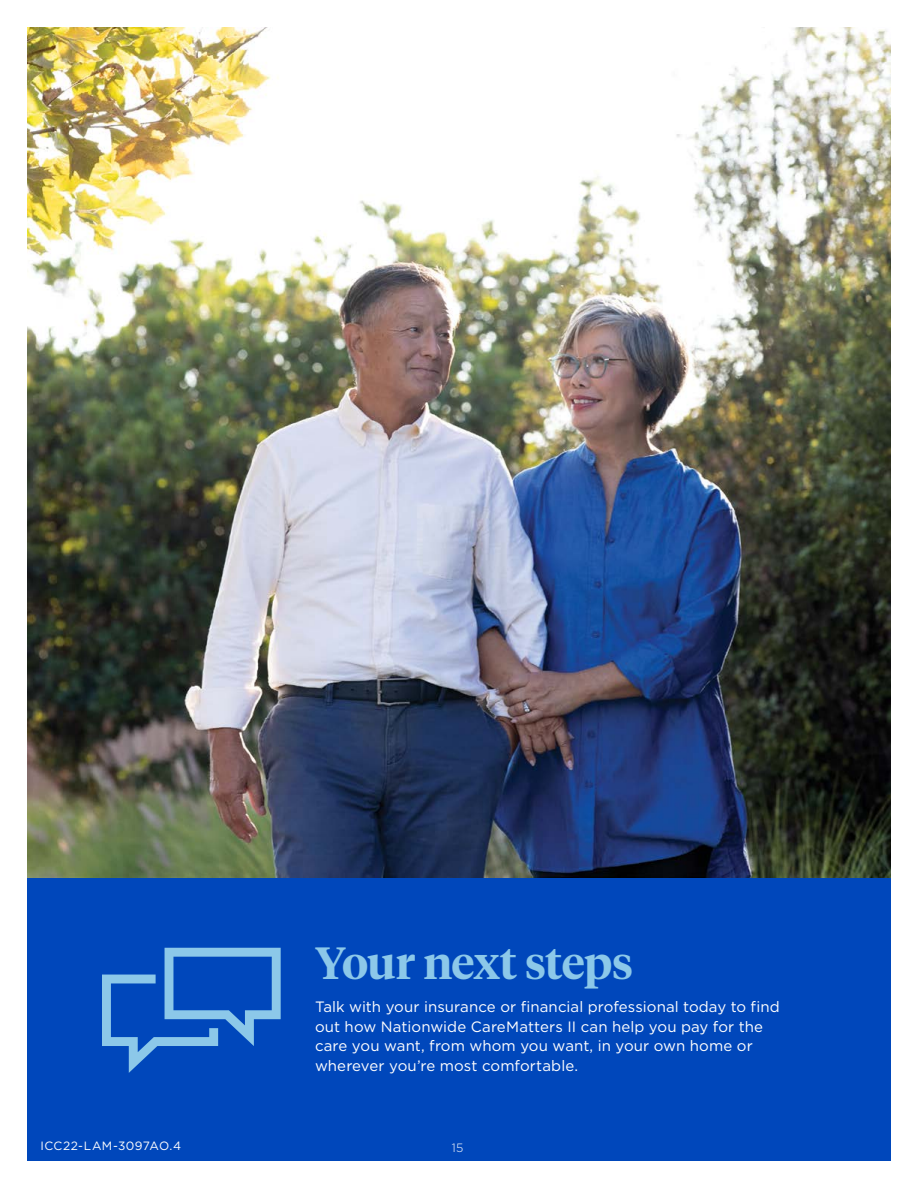
<style>
.page{position:relative;width:918px;height:1188px;background:#fff}
.page>*{position:absolute;margin:0;border:0;box-sizing:border-box;transform-origin:0 0}
.h1_inside{font:600 45px "Tiempos Headline";letter-spacing:-.015em;color:#8cc8e9}
.p_10_13_body{font:15px/19.5px "Gotham";letter-spacing:.005em;color:#fff}
.t1{font:12px "Gotham";letter-spacing:.04em;color:#fff}
.t2{font:300 12px "Gotham";color:#fff}
</style>
<div class="page">
<img style="left:27px;top:27px;width:864px;height:851px">
<div style="left:27px;top:878px;width:864px;height:283px;background:#0047bb"></div>
<svg style="left:102px;top:948px;width:179px;height:125px"></svg>
<h1 class="h1_inside" style="left:315px;top:932px;width:320px">Your next steps</h1>
<p class="p_10_13_body" style="left:315px;top:997px;width:466px">Talk with your insurance or financial professional today to find out how Nationwide CareMatters II can help you pay for the care you want, from whom you want, in your own home or wherever you’re most comfortable.</p>
<p class="t1" style="left:40px;top:1138px;width:142px">ICC22-LAM-3097AO.4</p>
<p class="t2" style="left:452px;top:1141px;width:13px">15</p>
</div>
